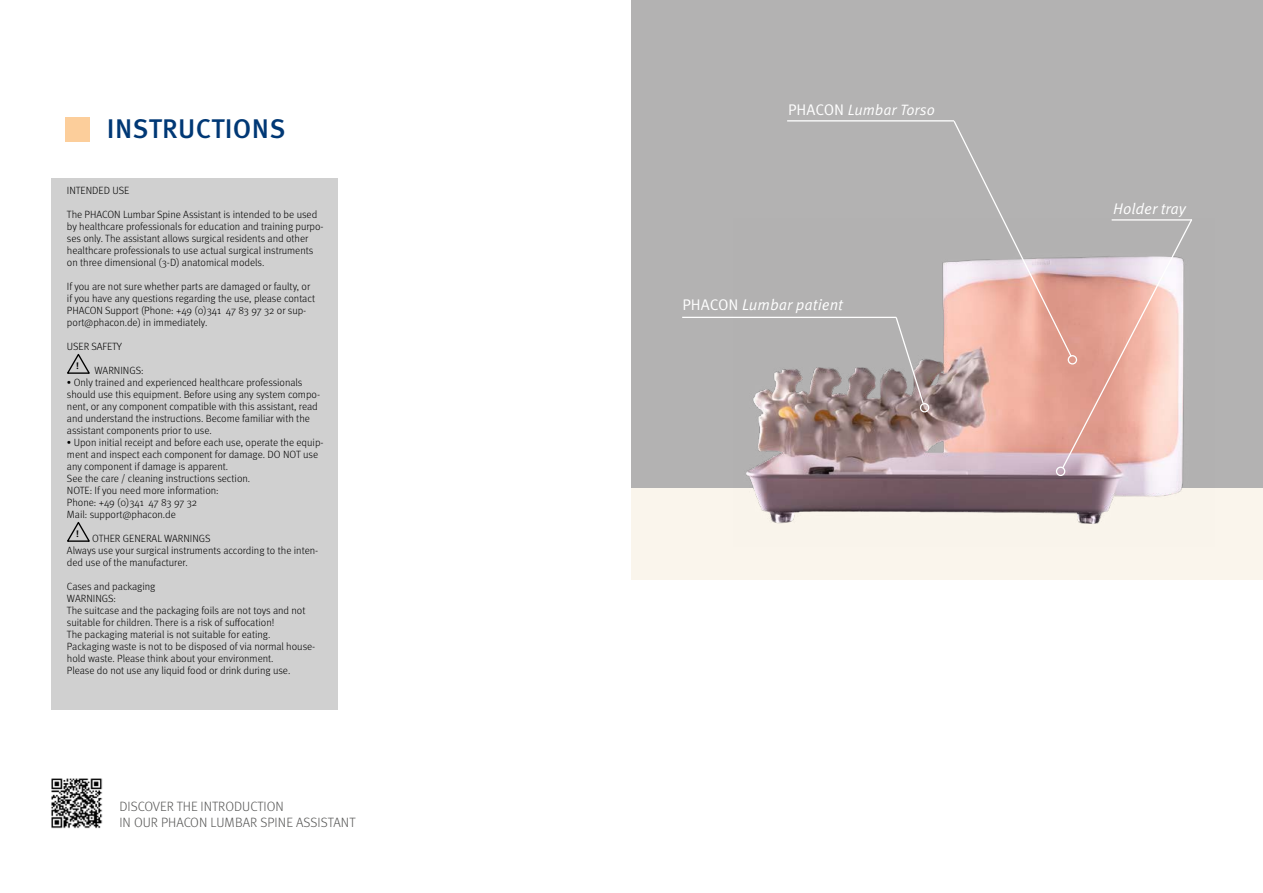
<style>
.page{position:relative;width:1263px;height:893px;background:#fff}
.page>*{position:absolute;margin:0;border:0;box-sizing:border-box;transform-origin:0 0}
.t1{font:500 27px "Meta OT";letter-spacing:.01em;color:#003875}
.t2{font:15.45px "Meta OT Norm Ita";color:#fff}
.t3{font:15px "Meta OT Norm Ita";color:#fff}
.t4{font:300 13.5px/16.2px "Meta OT";color:#575756}
.t5{font:300 10.5px/12px "Meta OT";color:#000}
.t6{font:700 9.45px "Meta OT";color:#000}
.s1{font-family:"Meta OT Norm";font-size:15.45px}
.s2{font-family:"Meta OT Norm"}
</style>
<div class="page">
<div style="left:631px;top:0;width:632px;height:488px;background:#b3b2b2"></div>
<div style="left:631px;top:488px;width:632px;height:91px;background:#faf5ec"></div>
<div style="left:51px;top:178px;width:286px;height:532px;background:#d0d0d0"></div>
<div style="left:65px;top:117px;width:24px;height:25px;background:#fcce9b"></div>
<svg style="left:67px;top:354px;width:23px;height:20px"></svg>
<svg style="left:67px;top:522px;width:23px;height:20px"></svg>
<img style="left:733px;top:262px;width:450px;height:262px">
<hr style="left:682px;top:317px;width:214px;height:1px;background:#fff">
<svg style="left:894px;top:316px;width:31px;height:89px"></svg>
<div style="left:920px;top:403px;width:9px;height:9px;border:1px solid #fff;border-radius:50%"></div>
<div style="left:1056px;top:467px;width:9px;height:9px;border:1px solid #fff;border-radius:50%"></div>
<hr style="left:787px;top:120px;width:167px;height:1px;background:#fff">
<svg style="left:952px;top:120px;width:240px;height:349px"></svg>
<div style="left:1068px;top:355px;width:9px;height:10px;border:1px solid #fff;border-radius:50%"></div>
<img style="left:51px;top:778px;width:51px;height:51px">
<h1 class="t1" style="left:107px;top:112px;width:180px">INSTRUCTIONS</h1>
<p class="t5" style="left:67px;top:184px;width:64px">INTENDED USE</p>
<p class="t5" style="left:67px;top:208px;width:258px">The PHACON Lumbar Spine Assistant is intended to be used by healthcare professionals for education and training purpo&shy;ses only. The assistant allows surgical residents and other healthcare professionals to use actual surgical instruments on three dimensional (3-D) anatomical models.</p>
<p class="t5" style="left:67px;top:280px;width:250px">If you are not sure whether parts are damaged or faulty, or if you have any questions regarding the use, please contact PHACON Support (Phone: +49 (0)341 47 83 97 32 or sup&shy;port@phacon.de) in immediately.</p>
<p class="t5" style="left:67px;top:340px;width:56px">USER SAFETY</p>
<p class="t6" style="left:76px;top:360px;width:4px">!</p>
<p class="t5" style="left:94px;top:364px;width:51px">WARNINGS:</p>
<p class="t5" style="left:67px;top:376px;width:255px">• Only trained and experienced healthcare professionals should use this equipment. Before using any system compo&shy;nent, or any component compatible with this assistant, read and understand the instructions. Become familiar with the assistant components prior to use.</p>
<p class="t5" style="left:67px;top:436px;width:258px">• Upon initial receipt and before each use, operate the equip&shy;ment and inspect each component for damage. DO NOT use any component if damage is apparent.<br>See the care / cleaning instructions section.<br>NOTE: If you need more information:<br>Phone: +49 (0)341 47 83 97 32<br>Mail: support@phacon.de</p>
<p class="t5" style="left:67px;top:532px;width:253px;text-indent:9px"><sup>!</sup> OTHER GENERAL WARNINGS<br>Always use your surgical instruments according to the inten&shy;ded use of the manufacturer.</p>
<p class="t5" style="left:67px;top:580px;width:250px">Cases and packaging<br>WARNINGS:<br>The suitcase and the packaging foils are not toys and not suitable for children. There is a risk of suffocation!<br>The packaging material is not suitable for eating.<br>Packaging waste is not to be disposed of via normal house&shy;hold waste. Please think about your environment.<br>Please do not use any liquid food or drink during use.</p>
<p class="t4" style="left:119px;top:798px;width:237px">DISCOVER THE INTRODUCTION<br>IN OUR PHACON LUMBAR SPINE ASSISTANT</p>
<h3 class="t3" style="left:788px;top:101px;width:148px"><span class="s1">PHACON</span> Lumbar Torso</h3>
<h2 class="t2" style="left:682px;top:296px;width:162px"><span class="s2">PHACON</span> Lumbar patient</h2>
<h2 class="t2" style="left:1113px;top:199px;width:74px">Holder tray</h2>
</div>
